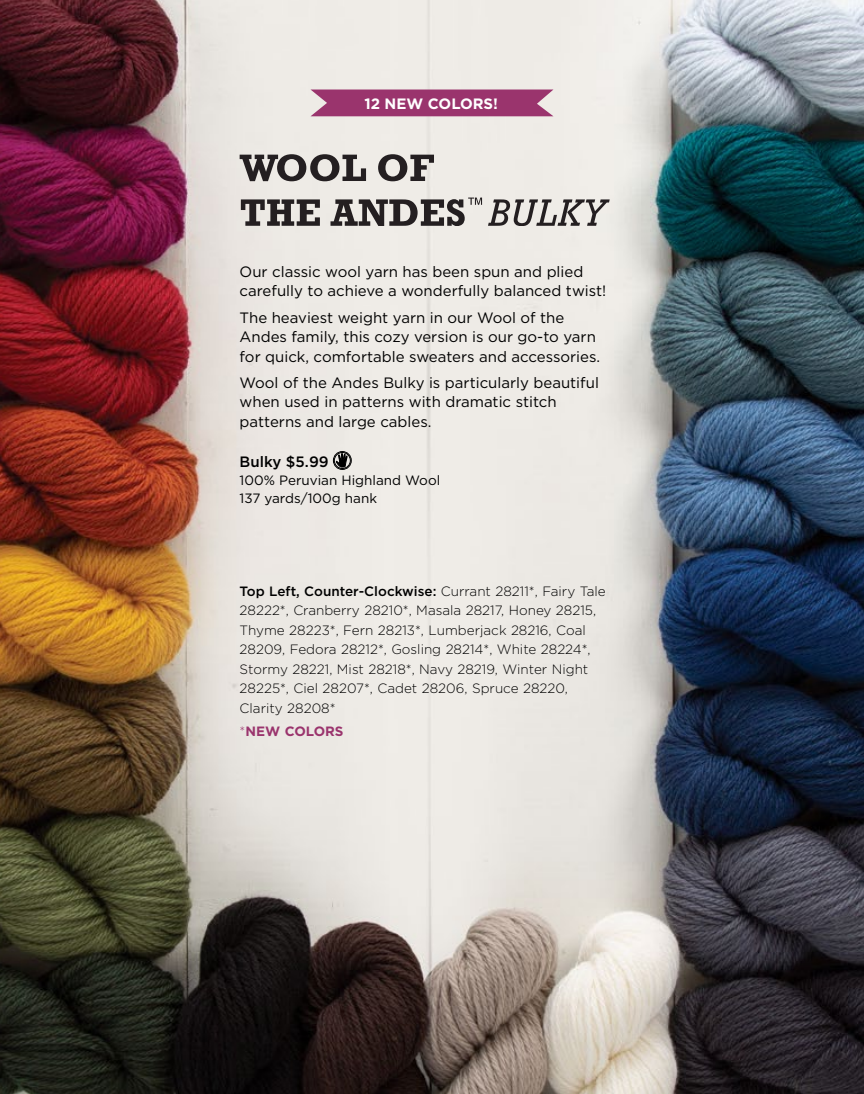
<style>
.page{position:relative;width:864px;height:1094px;background:#fff}
.page>*{position:absolute;margin:0;border:0;box-sizing:border-box;transform-origin:0 0}
.t1{font:15px/19.5px "Gotham";color:#000}
.t2{font:700 15px "Gotham";color:#fff}
.t3{font:500 15px "Gotham";color:#000}
.t4{font:300 13.5px/19.5px "Gotham";color:#000}
.t5{font:13.5px/18px "Gotham";color:#000}
.t6{font:700 13.5px "Gotham";color:#9a346d}
.s1{font-weight:500}
.s2{font-weight:300}
</style>
<div class="page">
<img style="left:0;top:0;width:864px;height:1094px">
<div style="left:333px;top:451px;width:19px;height:18px;border:1px solid #000;border-radius:50%"></div>
<div style="left:334px;top:452px;width:16px;height:16px;border:1px solid #000;border-radius:50%"></div>
<svg style="left:336px;top:453px;width:12px;height:14px"></svg>
<svg style="left:240px;top:154px;width:194px;height:27px;background:#8d8987"></svg>
<svg style="left:241px;top:197px;width:369px;height:29px;background:#999593"></svg>
<svg style="left:310px;top:89px;width:244px;height:27px;background:#a14477"></svg>
<p class="t2" style="left:364px;top:94px;width:135px">12 NEW COLORS!</p>
<p class="t1" style="left:240px;top:261px;width:368px">Our classic wool yarn has been spun and plied carefully to achieve a wonderfully balanced twist!</p>
<p class="t1" style="left:240px;top:307px;width:362px">The heaviest weight yarn in our Wool of the<br>Andes family, this cozy version is our go-to yarn for quick, comfortable sweaters and accessories.</p>
<p class="t1" style="left:240px;top:372px;width:361px">Wool of the Andes Bulky is particularly beautiful when used in patterns with dramatic stitch patterns and large cables.</p>
<p class="t3" style="left:240px;top:451px;width:91px">Bulky $5.99</p>
<p class="t5" style="left:240px;top:470px;width:202px">100% Peruvian Highland Wool<br>137 yards/100g hank</p>
<p class="t4" style="left:240px;top:581px;width:368px"><span class="s1">Top Left, Counter-Clockwise:</span> Currant 28211*, Fairy Tale 28222*, Cranberry 28210*, Masala 28217, Honey 28215, Thyme 28223*, Fern 28213*, Lumberjack 28216, Coal 28209, Fedora 28212*, Gosling 28214*, White 28224*, Stormy 28221, Mist 28218*, Navy 28219, Winter Night 28225*, Ciel 28207*, Cadet 28206, Spruce 28220, Clarity 28208*</p>
<p class="t6" style="left:240px;top:722px;width:105px"><span class="s2">*</span>NEW COLORS</p>
</div>
